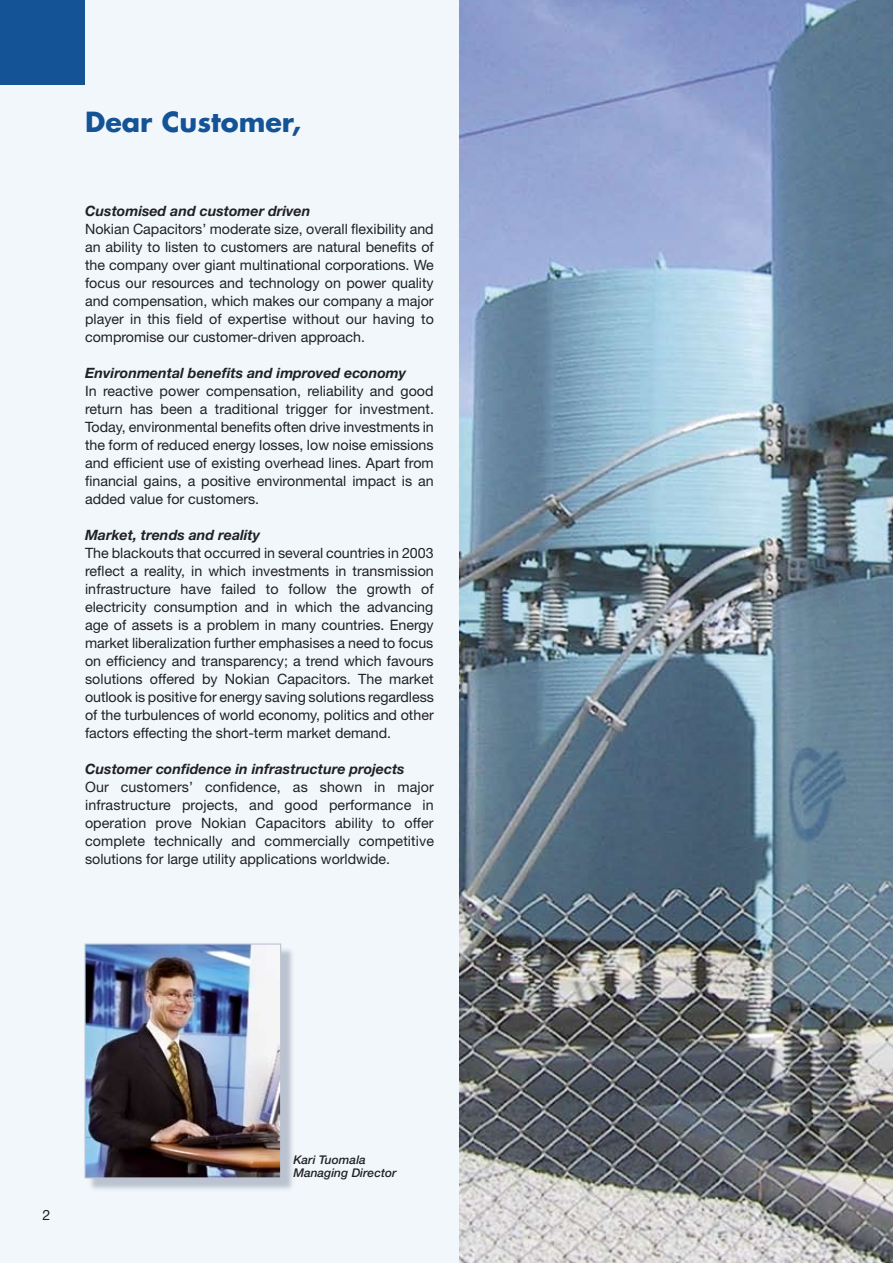
<style>
.page{position:relative;width:893px;height:1263px;background:#fff}
.page>*{position:absolute;margin:0;border:0;box-sizing:border-box;transform-origin:0 0}
.t1{font:700 27px "Futura";color:#145395}
.t2{font:14.25px/18px "Helvetica Neue";color:#202124;text-align:justify}
.t3{font:italic 700 14.25px "Helvetica Neue";color:#202124}
.t4{font:italic 500 12px/13.5px "Helvetica Neue";color:#202124}
</style>
<div class="page">
<div style="left:0;top:0;width:459px;height:1263px;background:#f2f7fc"></div>
<img style="left:459px;top:0;width:434px;height:1263px">
<svg style="left:88px;top:947px;width:207px;height:245px;background:#cdd4de"></svg>
<img style="left:86px;top:945px;width:193px;height:231px">
<div style="left:84px;top:943px;width:197px;height:235px;border:1px solid #bbc3d0"></div>
<div style="left:0;top:0;width:85px;height:85px;background:#145395"></div>
<svg style="left:43px;top:1210px;width:7px;height:10px"></svg>
<h1 class="t1" style="left:85px;top:103px;width:217px">Dear Customer,</h1>
<p class="t3" style="left:85px;top:202px;width:227px">Customised and customer driven</p>
<p class="t2" style="left:85px;top:220px;width:350px">Nokian Capacitors’ moderate size, overall flexibility and an ability to listen to customers are natural benefits of the company over giant multinational corporations. We focus our resources and technology on power quality and compensation, which makes our company a major player in this field of expertise without our having to compromise our customer-driven approach.</p>
<p class="t3" style="left:85px;top:364px;width:323px">Environmental benefits and improved economy</p>
<p class="t2" style="left:85px;top:382px;width:350px">In reactive power compensation, reliability and good return has been a traditional trigger for investment.<br>Today, environmental benefits often drive investments in the form of reduced energy losses, low noise emissions and efficient use of existing overhead lines. Apart from financial gains, a positive environmental impact is an added value for customers.</p>
<p class="t3" style="left:85px;top:526px;width:177px">Market, trends and reality</p>
<p class="t2" style="left:85px;top:544px;width:350px">The blackouts that occurred in several countries in 2003 reflect a reality, in which investments in transmission infrastructure have failed to follow the growth of electricity consumption and in which the advancing age of assets is a problem in many countries. Energy market liberalization further emphasises a need to focus on efficiency and transparency; a trend which favours solutions offered by Nokian Capacitors. The market outlook is positive for energy saving solutions regardless of the turbulences of world economy, politics and other factors effecting the short-term market demand.</p>
<p class="t3" style="left:85px;top:760px;width:321px">Customer confidence in infrastructure projects</p>
<p class="t2" style="left:85px;top:778px;width:350px">Our customers’ confidence, as shown in major infrastructure projects, and good performance in operation prove Nokian Capacitors ability to offer complete technically and commercially competitive solutions for large utility applications worldwide.</p>
<p class="t4" style="left:293px;top:1153px;width:105px">Kari Tuomala<br>Managing Director</p>
</div>
